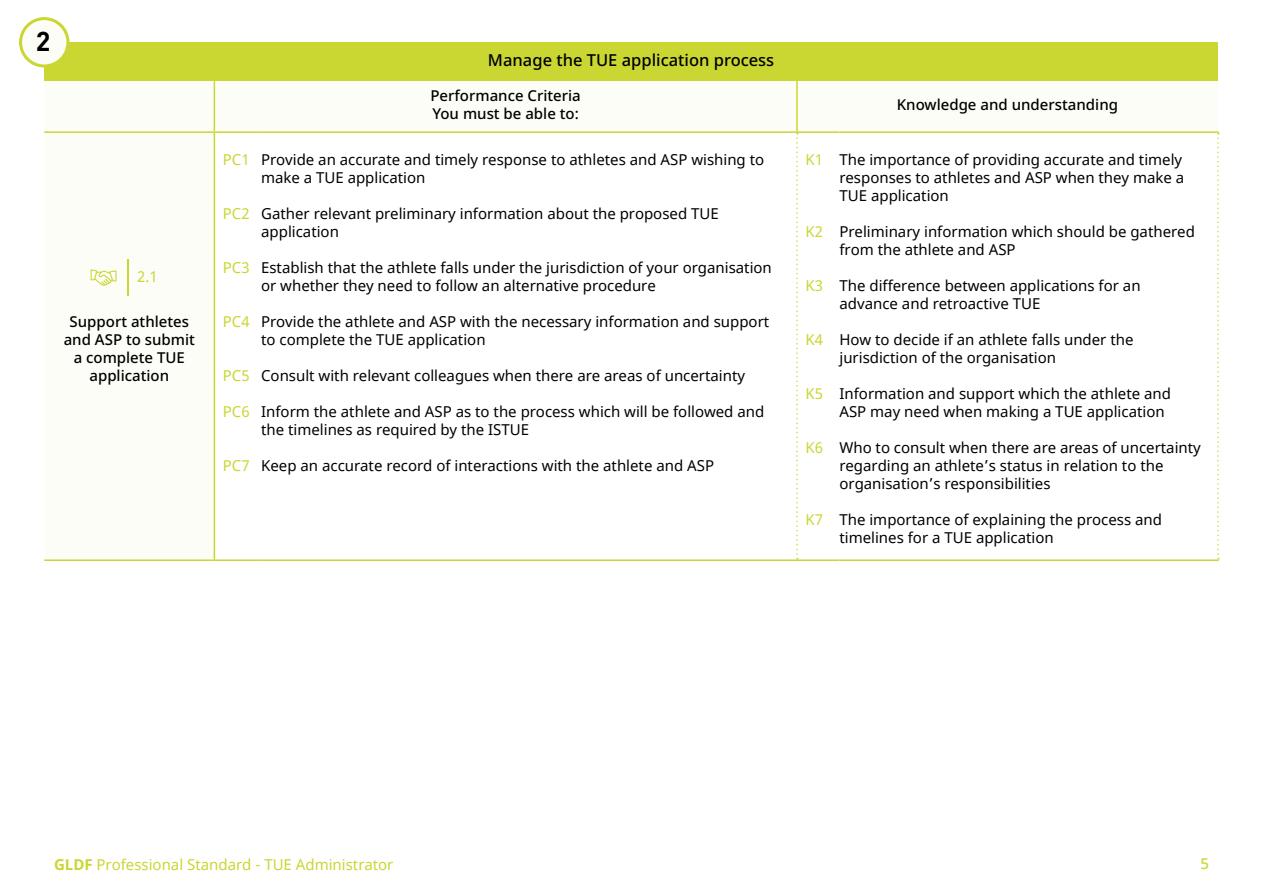
<style>
.page{position:relative;width:1263px;height:893px;background:#fff}
.page>*{position:absolute;margin:0;border:0;box-sizing:border-box;transform-origin:0 0}
.t1{font:700 27px "DIN Pro";color:#000}
.t2{font:500 16.5px "Noto Sans";color:#000}
.t3{font:15px/18px "Noto Sans";color:#000}
.t4{font:500 15px/18px "Noto Sans";color:#000}
.t5{font:15px "Noto Sans";color:#cad632}
.t6{font:500 15px "Noto Sans";color:#cad632}
.s1{font-weight:700}
</style>
<div class="page">
<div style="left:44px;top:42px;width:1174px;height:39px;background:#cad632"></div>
<hr style="left:214px;top:81px;width:1px;height:50px;background:#cad632">
<hr style="left:796px;top:81px;width:2px;height:50px;background:#cad632">
<hr style="left:44px;top:131px;width:170px;height:2px;background:#cad632">
<hr style="left:214px;top:133px;width:1px;height:426px;background:#cad632">
<hr style="left:214px;top:131px;width:47px;height:2px;background:#cad632">
<hr style="left:261px;top:131px;width:536px;height:2px;background:#cad632">
<svg style="left:796px;top:133px;width:2px;height:426px"></svg>
<hr style="left:797px;top:131px;width:42px;height:2px;background:#cad632">
<hr style="left:839px;top:131px;width:380px;height:2px;background:#cad632">
<svg style="left:1217px;top:133px;width:2px;height:426px"></svg>
<hr style="left:44px;top:559px;width:170px;height:2px;background:#cad632">
<hr style="left:214px;top:559px;width:47px;height:2px;background:#cad632">
<hr style="left:261px;top:559px;width:536px;height:2px;background:#cad632">
<hr style="left:797px;top:559px;width:42px;height:2px;background:#cad632">
<hr style="left:839px;top:559px;width:380px;height:2px;background:#cad632">
<div style="left:21px;top:19px;width:47px;height:47px;background:#fdfdf7;border-radius:50%"></div>
<div style="left:19px;top:17px;width:50px;height:51px;border:3px solid #cad632;border-radius:50%"></div>
<hr style="left:127px;top:259px;width:2px;height:37px;background:#cad632">
<svg style="left:91px;top:269px;width:26px;height:17px"></svg>
<h1 class="t1" style="left:36px;top:23px;width:16px">2</h1>
<p class="t5" style="left:137px;top:267px;width:22px">2.1</p>
<p class="t4" style="left:64px;top:313px;width:133px;text-align:center">Support athletes and ASP to submit a complete TUE application</p>
<p class="t2" style="left:488px;top:49px;width:288px">Manage the TUE application process</p>
<p class="t4" style="left:430px;top:87px;width:152px">Performance Criteria<br>You must be able to:</p>
<p class="t4" style="left:897px;top:96px;width:223px">Knowledge and understanding</p>
<p class="t5" style="left:223px;top:149px;width:28px">PC1</p>
<p class="t5" style="left:223px;top:203px;width:28px">PC2</p>
<p class="t5" style="left:223px;top:257px;width:28px">PC3</p>
<p class="t5" style="left:223px;top:311px;width:28px">PC4</p>
<p class="t5" style="left:223px;top:365px;width:28px">PC5</p>
<p class="t5" style="left:223px;top:401px;width:28px">PC6</p>
<p class="t5" style="left:223px;top:455px;width:28px">PC7</p>
<p class="t3" style="left:261px;top:151px;width:505px">Provide an accurate and timely response to athletes and ASP wishing to make a TUE application</p>
<p class="t3" style="left:261px;top:205px;width:459px">Gather relevant preliminary information about the proposed TUE application</p>
<p class="t3" style="left:261px;top:259px;width:512px">Establish that the athlete falls under the jurisdiction of your organisation or whether they need to follow an alternative procedure</p>
<p class="t3" style="left:261px;top:313px;width:510px">Provide the athlete and ASP with the necessary information and support to complete the TUE application</p>
<p class="t3" style="left:261px;top:367px;width:485px">Consult with relevant colleagues when there are areas of uncertainty</p>
<p class="t3" style="left:261px;top:403px;width:505px">Inform the athlete and ASP as to the process which will be followed and the timelines as required by the ISTUE</p>
<p class="t3" style="left:261px;top:457px;width:454px">Keep an accurate record of interactions with the athlete and ASP</p>
<p class="t5" style="left:805px;top:149px;width:19px">K1</p>
<p class="t5" style="left:805px;top:221px;width:19px">K2</p>
<p class="t5" style="left:805px;top:275px;width:19px">K3</p>
<p class="t5" style="left:805px;top:329px;width:19px">K4</p>
<p class="t5" style="left:805px;top:383px;width:19px">K5</p>
<p class="t5" style="left:805px;top:437px;width:19px">K6</p>
<p class="t5" style="left:805px;top:509px;width:19px">K7</p>
<p class="t3" style="left:839px;top:151px;width:346px">The importance of providing accurate and timely responses to athletes and ASP when they make a<br>TUE application</p>
<p class="t3" style="left:839px;top:223px;width:357px">Preliminary information which should be gathered from the athlete and ASP</p>
<p class="t3" style="left:839px;top:277px;width:303px">The difference between applications for an advance and retroactive TUE</p>
<p class="t3" style="left:839px;top:331px;width:296px">How to decide if an athlete falls under the jurisdiction of the organisation</p>
<p class="t3" style="left:839px;top:385px;width:333px">Information and support which the athlete and<br>ASP may need when making a TUE application</p>
<p class="t3" style="left:839px;top:439px;width:363px">Who to consult when there are areas of uncertainty regarding an athlete’s status in relation to the organisation’s responsibilities</p>
<p class="t3" style="left:839px;top:511px;width:324px">The importance of explaining the process and timelines for a TUE application</p>
<p class="t5" style="left:54px;top:855px;width:341px"><span class="s1">GLDF</span> Professional Standard - TUE Administrator</p>
<p class="t6" style="left:1200px;top:853px;width:10px">5</p>
</div>
